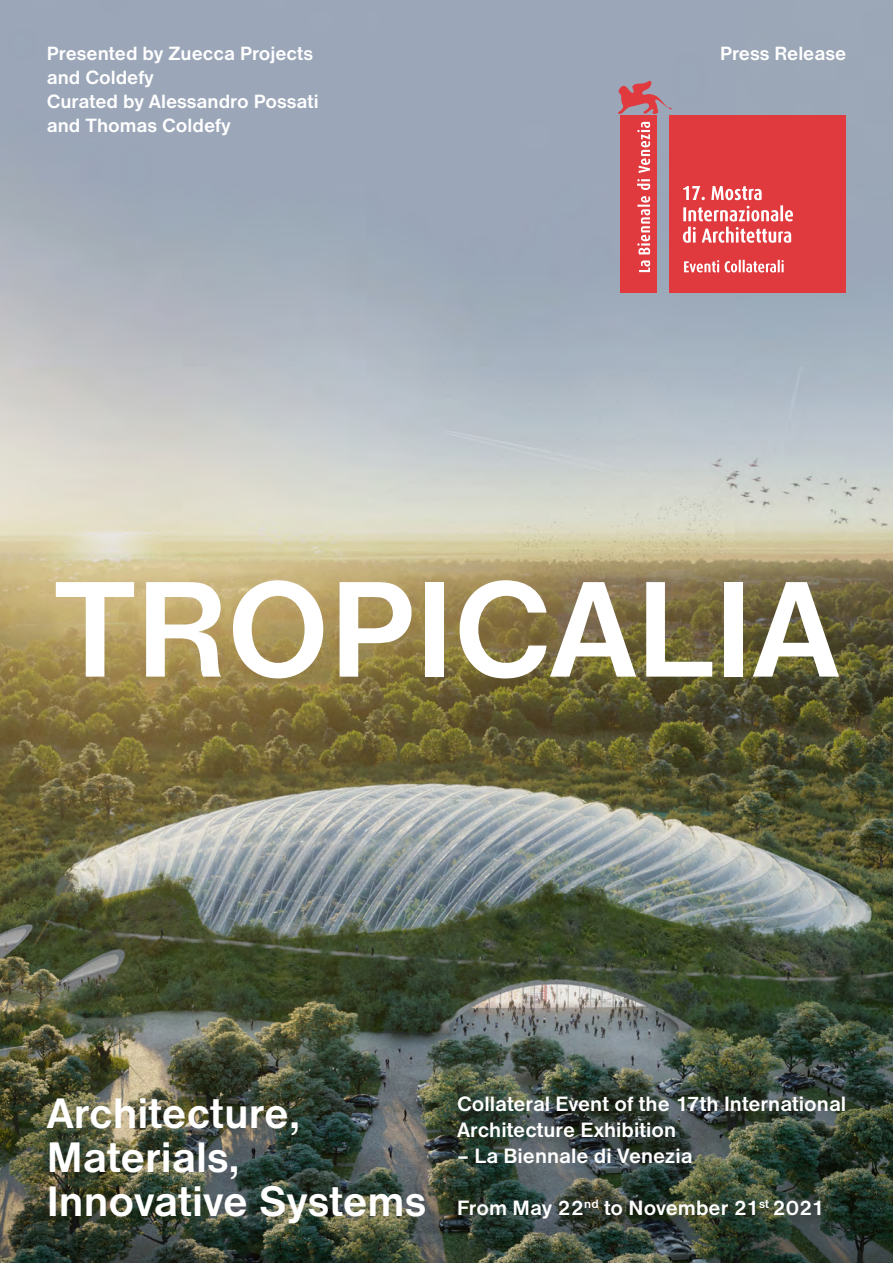
<style>
.page{position:relative;width:893px;height:1263px;background:#fff}
.page>*{position:absolute;margin:0;border:0;box-sizing:border-box;transform-origin:0 0}
.t1{font:700 141.75px "Nimbus Sans DOT";color:#fff}
.t2{font:700 44.4px/44.4px "Nimbus Sans DOT";color:#fff}
.t3{font:700 21.6px/26px "Nimbus Sans DOT";color:#fff}
.t4{font:700 19.95px/24px "Nimbus Sans DOT";color:#fff}
</style>
<div class="page">
<img style="left:0;top:0;width:893px;height:1263px">
<div style="left:620px;top:115px;width:37px;height:177px;background:#e03a3e"></div>
<svg style="left:618px;top:81px;width:54px;height:34px;background:#b67a86"></svg>
<div style="left:669px;top:115px;width:177px;height:177px;background:#e03a3e"></div>
<svg style="left:639px;top:260px;width:11px;height:12px"></svg>
<svg style="left:637px;top:196px;width:13px;height:58px"></svg>
<svg style="left:637px;top:179px;width:13px;height:11px"></svg>
<svg style="left:637px;top:122px;width:13px;height:51px"></svg>
<svg style="left:683px;top:227px;width:108px;height:16px"></svg>
<svg style="left:683px;top:186px;width:110px;height:35px"></svg>
<svg style="left:684px;top:260px;width:100px;height:12px"></svg>
<p class="t4" style="left:47px;top:42px;width:268px">Presented by Zuecca Projects</p>
<p class="t4" style="left:720px;top:42px;width:128px">Press Release</p>
<p class="t4" style="left:47px;top:66px;width:273px">and Coldefy<br>Curated by Alessandro Possati and Thomas Coldefy</p>
<h1 class="t1" style="left:54px;top:550px;width:786px">TROPICALIA</h1>
<h2 class="t2" style="left:47px;top:1091px;width:381px">Architecture,<br>Materials,<br>Innovative Systems</h2>
<p class="t3" style="left:457px;top:1091px;width:391px">Collateral Event of the 17th International<br>Architecture Exhibition</p>
<p class="t3" style="left:457px;top:1143px;width:237px">– La Biennale di Venezia</p>
<p class="t3" style="left:457px;top:1195px;width:369px">From May 22<sup>nd</sup> to November 21<sup>st</sup> 2021</p>
</div>
